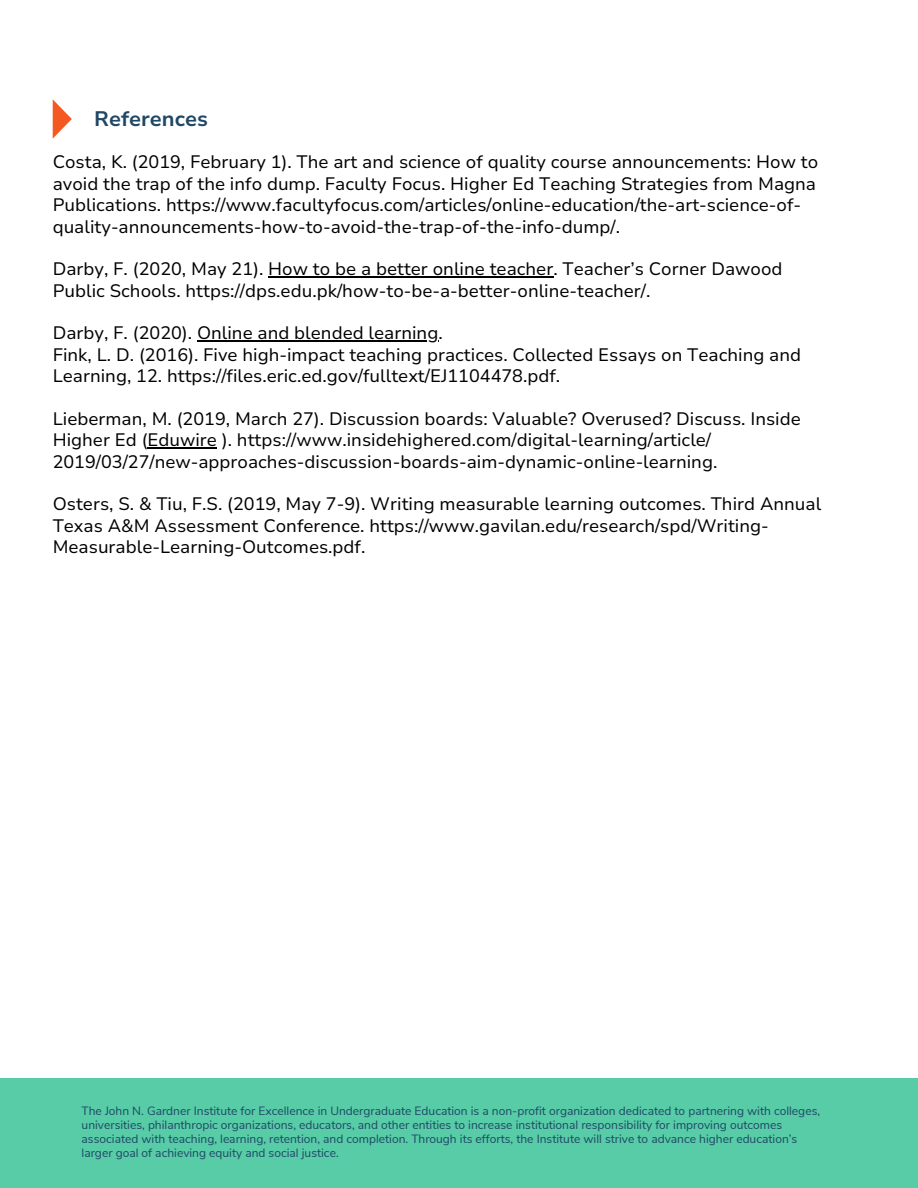
<style>
.page{position:relative;width:918px;height:1188px;background:#fff}
.page>*{position:absolute;margin:0;border:0;box-sizing:border-box;transform-origin:0 0}
.t1{font:700 21px "Nunito Sans 10 pt";color:#1f4766}
.t2{font:18px/21.3px "Nunito Sans 10 pt";color:#000}
.t3{font:12px/14px "Nunito Sans";color:#1f4766}
</style>
<div class="page">
<hr style="left:268px;top:276px;width:285px;height:2px;background:#000">
<hr style="left:197px;top:341px;width:241px;height:1px;background:#000">
<hr style="left:148px;top:447px;width:69px;height:2px;background:#000">
<svg style="left:53px;top:99px;width:19px;height:40px"></svg>
<div style="left:0;top:1079px;width:918px;height:109px;background:#57cca6"></div>
<p class="t1" style="left:94px;top:104px;width:115px">References</p>
<p class="t2" style="left:53px;top:152px;width:767px">Costa, K. (2019, February 1). The art and science of quality course announcements: How to</p>
<p class="t2" style="left:53px;top:173px;width:765px">avoid the trap of the info dump. Faculty Focus. Higher Ed Teaching Strategies from Magna<br>Publications. https://www.facultyfocus.com/articles/online-education/the-art-science-of&shy;quality-announcements-how-to-avoid-the-trap-of-the-info-dump/.</p>
<p class="t2" style="left:53px;top:259px;width:731px">Darby, F. (2020, May 21). How to be a better online teacher. Teacher’s Corner Dawood<br>Public Schools. https://dps.edu.pk/how-to-be-a-better-online-teacher/.</p>
<p class="t2" style="left:53px;top:323px;width:392px">Darby, F. (2020). Online and blended learning.</p>
<p class="t2" style="left:53px;top:344px;width:750px">Fink, L. D. (2016). Five high-impact teaching practices. Collected Essays on Teaching and<br>Learning, 12. https://files.eric.ed.gov/fulltext/EJ1104478.pdf.</p>
<p class="t2" style="left:53px;top:408px;width:750px">Lieberman, M. (2019, March 27). Discussion boards: Valuable? Overused? Discuss. Inside<br>Higher Ed (Eduwire ). https://www.insidehighered.com/digital-learning/article/</p>
<p class="t2" style="left:53px;top:451px;width:666px">2019/03/27/new-approaches-discussion-boards-aim-dynamic-online-learning.</p>
<p class="t2" style="left:53px;top:494px;width:770px">Osters, S. &amp; Tiu, F.S. (2019, May 7-9). Writing measurable learning outcomes. Third Annual</p>
<p class="t2" style="left:53px;top:515px;width:718px">Texas A&amp;M Assessment Conference. https://www.gavilan.edu/research/spd/Writing-<br>Measurable-Learning-Outcomes.pdf.</p>
<p class="t3" style="left:82px;top:1105px;width:740px">The John N. Gardner Institute for Excellence in Undergraduate Education is a non-profit organization dedicated to partnering with colleges, universities, philanthropic organizations, educators, and other entities to increase institutional responsibility for improving outcomes associated with teaching, learning, retention, and completion. Through its efforts, the Institute will strive to advance higher education’s larger goal of achieving equity and social justice.</p>
</div>
